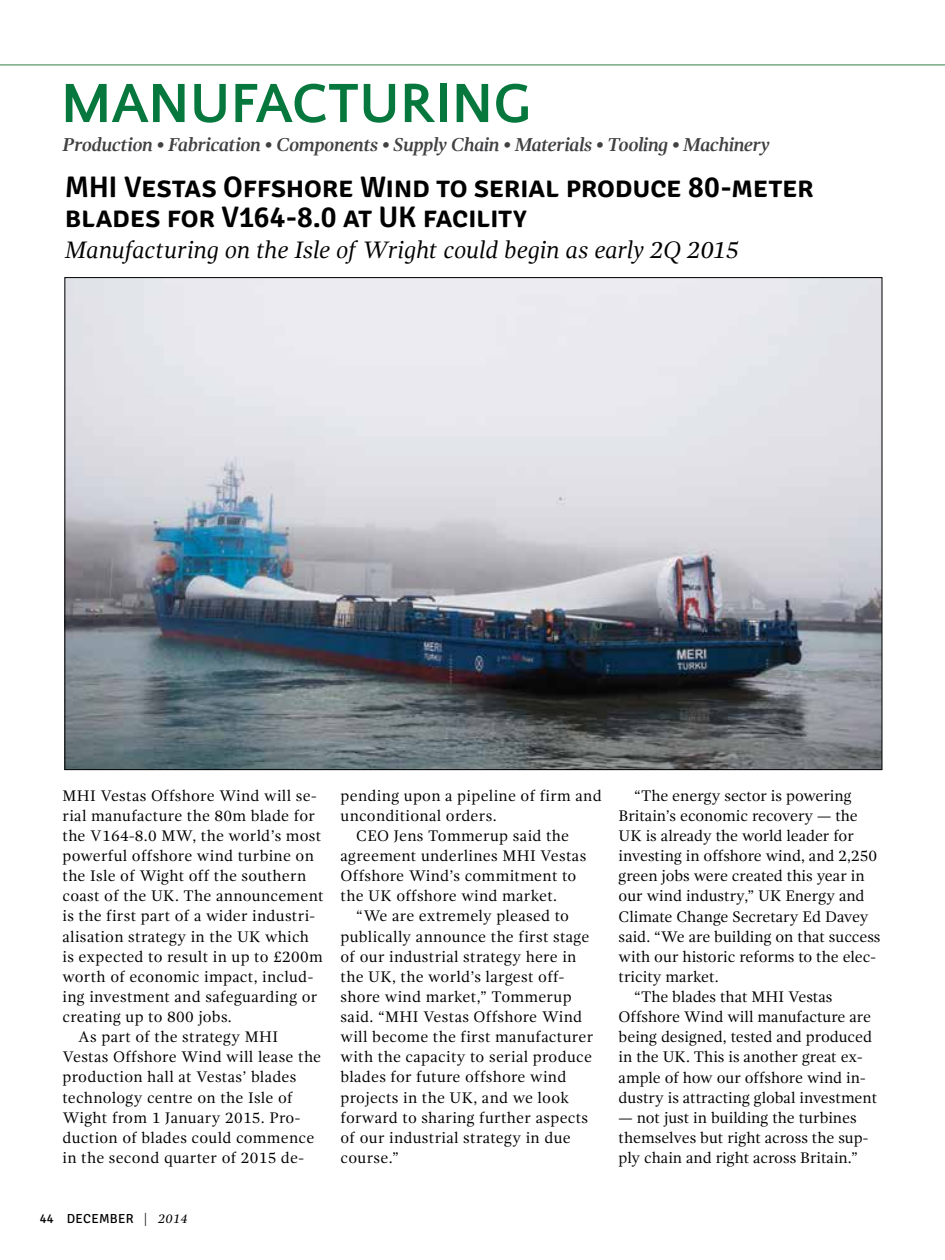
<style>
.page{position:relative;width:945px;height:1260px;background:#fff}
.page>*{position:absolute;margin:0;border:0;box-sizing:border-box;transform-origin:0 0}
.t1{font:700 57.75px "Quattrocento Sans";color:#07783d}
.t2{font:600 29.75px/29.8px "Signika";letter-spacing:-.01em;color:#000}
.t3{font:italic 24.5px "Gandhi Serif";letter-spacing:-.01em;color:#000}
.t4{font:italic 700 19.25px "Gandhi Serif";letter-spacing:-.03em;color:#414042}
.t5{font:15.75px/20.1px "Gandhi Serif";letter-spacing:.01em;color:#000}
.t6{font:15.75px "Gandhi Serif";letter-spacing:-.01em;color:#000}
.t7{font:13.12px "Signika";letter-spacing:.02em;color:#000}
.s1{font-family:"Gandhi Serif";font-style:italic}
</style>
<div class="page">
<hr style="left:0;top:64px;width:945px;height:1px;background:#358047">
<img style="left:67px;top:279px;width:813px;height:489px">
<h1 class="t1" style="left:61px;top:73px;width:472px">MANUFACTURING</h1>
<p class="t4" style="left:63px;top:133px;width:709px">Production • Fabrication • Components • Supply Chain • Materials • Tooling • Machinery</p>
<h2 class="t2" style="left:65px;top:172px;width:750px">MHI Vestas Offshore Wind to serial produce 80-meter blades for V164-8.0 at UK facility</h2>
<h3 class="t3" style="left:65px;top:236px;width:676px">Manufacturing on the Isle of Wright could begin as early 2Q 2015</h3>
<p class="t5" style="left:63px;top:785px;width:256px">MHI Vestas Offshore Wind will se-</p>
<p class="t5" style="left:63px;top:805px;width:254px">rial manufacture the 80m blade for</p>
<p class="t5" style="left:63px;top:826px;width:260px">the V164-8.0 MW, the world’s most</p>
<p class="t5" style="left:63px;top:846px;width:253px">powerful offshore wind turbine on</p>
<p class="t5" style="left:63px;top:866px;width:245px">the Isle of Wight off the southern</p>
<p class="t5" style="left:63px;top:886px;width:263px">coast of the UK. The announcement</p>
<p class="t5" style="left:63px;top:906px;width:254px">is the first part of a wider industri-</p>
<p class="t5" style="left:63px;top:926px;width:248px">alisation strategy in the UK which</p>
<p class="t5" style="left:63px;top:946px;width:262px">is expected to result in up to £200m</p>
<p class="t5" style="left:63px;top:966px;width:252px">worth of economic impact, includ-</p>
<p class="t5" style="left:63px;top:987px;width:256px">ing investment and safeguarding or</p>
<p class="t5" style="left:63px;top:1007px;width:171px">creating up to 800 jobs.</p>
<p class="t5" style="left:78px;top:1027px;width:201px">As part of the strategy MHI</p>
<p class="t5" style="left:63px;top:1047px;width:260px">Vestas Offshore Wind will lease the</p>
<p class="t5" style="left:63px;top:1067px;width:235px">production hall at Vestas’ blades</p>
<p class="t5" style="left:63px;top:1087px;width:232px">technology centre on the Isle of</p>
<p class="t5" style="left:63px;top:1107px;width:239px">Wight from 1 January 2015. Pro-</p>
<p class="t5" style="left:63px;top:1128px;width:253px">duction of blades could commence</p>
<p class="t5" style="left:63px;top:1148px;width:243px">in the second quarter of 2015 de-</p>
<p class="t5" style="left:341px;top:785px;width:263px">pending upon a pipeline of firm and</p>
<p class="t5" style="left:341px;top:806px;width:158px">unconditional orders.</p>
<p class="t5" style="left:356px;top:826px;width:214px">CEO Jens Tommerup said the</p>
<p class="t5" style="left:341px;top:846px;width:247px">agreement underlines MHI Vestas</p>
<p class="t5" style="left:341px;top:866px;width:237px">Offshore Wind’s commitment to</p>
<p class="t5" style="left:341px;top:886px;width:218px">the UK offshore wind market.</p>
<p class="t5" style="left:356px;top:906px;width:214px">“We are extremely pleased to</p>
<p class="t5" style="left:341px;top:926px;width:250px">publically announce the first stage</p>
<p class="t5" style="left:341px;top:946px;width:237px">of our industrial strategy here in</p>
<p class="t5" style="left:341px;top:967px;width:225px">the UK, the world’s largest off-</p>
<p class="t5" style="left:341px;top:987px;width:233px">shore wind market,” Tommerup</p>
<p class="t5" style="left:341px;top:1007px;width:243px">said. “MHI Vestas Offshore Wind</p>
<p class="t5" style="left:341px;top:1027px;width:254px">will become the first manufacturer</p>
<p class="t5" style="left:341px;top:1047px;width:253px">with the capacity to serial produce</p>
<p class="t5" style="left:341px;top:1067px;width:227px">blades for future offshore wind</p>
<p class="t5" style="left:341px;top:1087px;width:230px">projects in the UK, and we look</p>
<p class="t5" style="left:341px;top:1107px;width:249px">forward to sharing further aspects</p>
<p class="t5" style="left:341px;top:1128px;width:232px">of our industrial strategy in due</p>
<p class="t5" style="left:341px;top:1148px;width:60px">course.”</p>
<p class="t5" style="left:634px;top:785px;width:219px">“The energy sector is powering</p>
<p class="t5" style="left:619px;top:806px;width:241px">Britain’s economic recovery — the</p>
<p class="t6" style="left:619px;top:827px;width:237px">UK is already the world leader for</p>
<p class="t5" style="left:619px;top:846px;width:260px">investing in offshore wind, and 2,250</p>
<p class="t5" style="left:619px;top:866px;width:248px">green jobs were created this year in</p>
<p class="t5" style="left:619px;top:886px;width:248px">our wind industry,” UK Energy and</p>
<p class="t5" style="left:619px;top:906px;width:251px">Climate Change Secretary Ed Davey</p>
<p class="t5" style="left:619px;top:926px;width:264px">said. “We are building on that success</p>
<p class="t5" style="left:619px;top:946px;width:259px">with our historic reforms to the elec-</p>
<p class="t5" style="left:619px;top:967px;width:102px">tricity market.</p>
<p class="t5" style="left:634px;top:987px;width:200px">“The blades that MHI Vestas</p>
<p class="t5" style="left:619px;top:1007px;width:254px">Offshore Wind will manufacture are</p>
<p class="t5" style="left:619px;top:1027px;width:255px">being designed, tested and produced</p>
<p class="t5" style="left:619px;top:1047px;width:246px">in the UK. This is another great ex-</p>
<p class="t5" style="left:619px;top:1067px;width:249px">ample of how our offshore wind in-</p>
<p class="t5" style="left:619px;top:1087px;width:260px">dustry is attracting global investment</p>
<p class="t5" style="left:619px;top:1108px;width:251px">— not just in building the turbines themselves but right across the sup&shy;ply chain and right across Britain.”</p>
<p class="t7" style="left:40px;top:1211px;width:149px">44 DECEMBER <span class="s1">| 2014</span></p>
</div>
